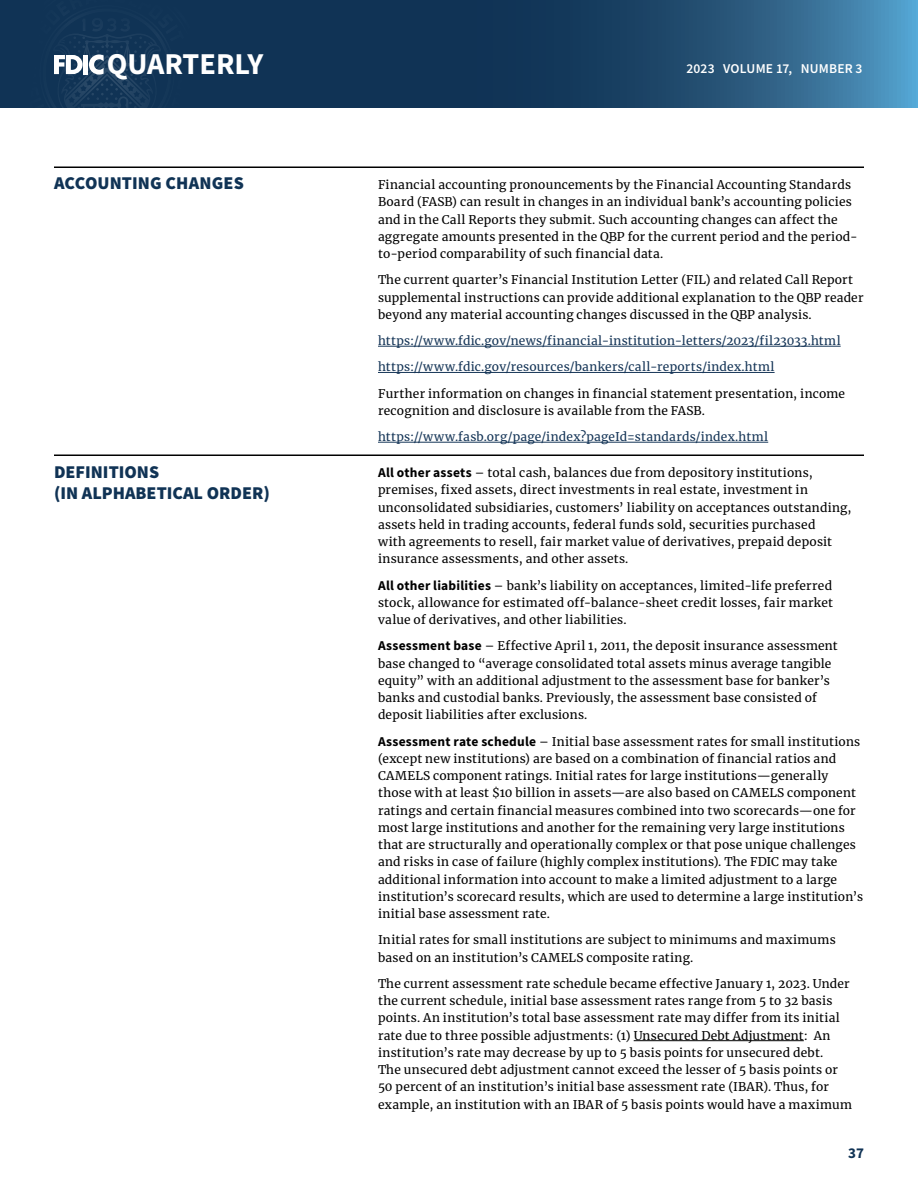
<style>
.page{position:relative;width:918px;height:1188px;background:#fff}
.page>*{position:absolute;margin:0;border:0;box-sizing:border-box;transform-origin:0 0}
.t1{font:700 30.3px "Source Sans Pro";color:#fff}
.NotesToUsers_col1-H2{font:900 18px/21px "Source Sans Pro";color:#103355}
.t2{font:700 15px "Source Sans Pro";color:#103355}
.t3{font:600 13.5px "Source Sans Pro";letter-spacing:.015em;color:#fff}
.NotesToUsers_2022{font:12px/17.2px "Merriweather";letter-spacing:.02em;color:#000}
.NotesToUsers_col1-H2-2{font:12px/17.2px "Merriweather";letter-spacing:.02em;color:#000}
.NotesToUsers_2022-2{font:12px "Merriweather";letter-spacing:.02em;color:#153557}
.s1{font-family:"Source Sans Pro";font-weight:700;font-size:13.5px}
</style>
<div class="page">
<svg style="left:0;top:0;width:918px;height:108px;background:#1e496d"></svg>
<svg style="left:12px;top:0;width:190px;height:108px;background:#1a3b5c"></svg>
<hr style="left:54px;top:166px;width:810px;height:2px;background:#000">
<hr style="left:378px;top:346px;width:463px;height:1px;background:#153557">
<hr style="left:378px;top:372px;width:397px;height:1px;background:#153557">
<hr style="left:378px;top:442px;width:390px;height:1px;background:#153557">
<hr style="left:54px;top:454px;width:810px;height:2px;background:#000">
<hr style="left:634px;top:1040px;width:170px;height:1px;background:#000">
<h1 class="t1" style="left:107px;top:43px;width:158px">QUARTERLY</h1>
<p class="t3" style="left:687px;top:60px;width:178px">2023 VOLUME 17, NUMBER 3</p>
<p class="NotesToUsers_col1-H2" style="left:54px;top:172px;width:191px">ACCOUNTING CHANGES</p>
<p class="NotesToUsers_col1-H2-2" style="left:378px;top:176px;width:481px">Financial accounting pronouncements by the Financial Accounting Standards Board (FASB) can result in changes in an individual bank’s accounting policies and in the Call Reports they submit. Such accounting changes can affect the aggregate amounts presented in the QBP for the current period and the period&shy;to-period comparability of such financial data.</p>
<p class="NotesToUsers_2022" style="left:378px;top:271px;width:487px">The current quarter’s Financial Institution Letter (FIL) and related Call Report supplemental instructions can provide additional explanation to the QBP reader beyond any material accounting changes discussed in the QBP analysis.</p>
<p class="NotesToUsers_2022-2" style="left:378px;top:332px;width:464px">https://www.fdic.gov/news/financial-institution-letters/2023/fil23033.html</p>
<p class="NotesToUsers_2022-2" style="left:378px;top:359px;width:398px">https://www.fdic.gov/resources/bankers/call-reports/index.html</p>
<p class="NotesToUsers_2022" style="left:378px;top:384px;width:469px">Further information on changes in financial statement presentation, income recognition and disclosure is available from the FASB.</p>
<p class="NotesToUsers_2022-2" style="left:378px;top:428px;width:392px">https://www.fasb.org/page/index?pageId=standards/index.html</p>
<h2 class="NotesToUsers_col1-H2" style="left:54px;top:461px;width:217px">DEFINITIONS<br>(IN ALPHABETICAL ORDER)</h2>
<p class="NotesToUsers_col1-H2-2" style="left:378px;top:464px;width:475px"><span class="s1">All other assets</span> – total cash, balances due from depository institutions, premises, fixed assets, direct investments in real estate, investment in unconsolidated subsidiaries, customers’ liability on acceptances outstanding, assets held in trading accounts, federal funds sold, securities purchased<br>with agreements to resell, fair market value of derivatives, prepaid deposit insurance assessments, and other assets.</p>
<p class="NotesToUsers_2022" style="left:378px;top:576px;width:456px;text-align:justify"><span class="s1">All other liabilities</span> – bank’s liability on acceptances, limited-life preferred stock, allowance for estimated off-balance-sheet credit losses, fair market value of derivatives, and other liabilities.</p>
<p class="NotesToUsers_2022" style="left:378px;top:637px;width:461px"><span class="s1">Assessment base</span> – Effective April 1, 2011, the deposit insurance assessment base changed to “average consolidated total assets minus average tangible equity” with an additional adjustment to the assessment base for banker’s banks and custodial banks. Previously, the assessment base consisted of deposit liabilities after exclusions.</p>
<p class="NotesToUsers_2022" style="left:378px;top:732px;width:487px"><span class="s1">Assessment rate schedule</span> – Initial base assessment rates for small institutions (except new institutions) are based on a combination of financial ratios and CAMELS component ratings. Initial rates for large institutions—generally those with at least $10 billion in assets—are also based on CAMELS component ratings and certain financial measures combined into two scorecards—one for most large institutions and another for the remaining very large institutions that are structurally and operationally complex or that pose unique challenges and risks in case of failure (highly complex institutions). The FDIC may take additional information into account to make a limited adjustment to a large institution’s scorecard results, which are used to determine a large institution’s initial base assessment rate.</p>
<p class="NotesToUsers_2022" style="left:378px;top:931px;width:459px">Initial rates for small institutions are subject to minimums and maximums based on an institution’s CAMELS composite rating.</p>
<p class="NotesToUsers_2022" style="left:378px;top:974px;width:476px">The current assessment rate schedule became effective January 1, 2023. Under the current schedule, initial base assessment rates range from 5 to 32 basis points. An institution’s total base assessment rate may differ from its initial rate due to three possible adjustments: (1) Unsecured Debt Adjustment: An institution’s rate may decrease by up to 5 basis points for unsecured debt.<br>The unsecured debt adjustment cannot exceed the lesser of 5 basis points or 50 percent of an institution’s initial base assessment rate (IBAR). Thus, for example, an institution with an IBAR of 5 basis points would have a maximum</p>
<p class="t2" style="left:848px;top:1143px;width:17px">37</p>
</div>
